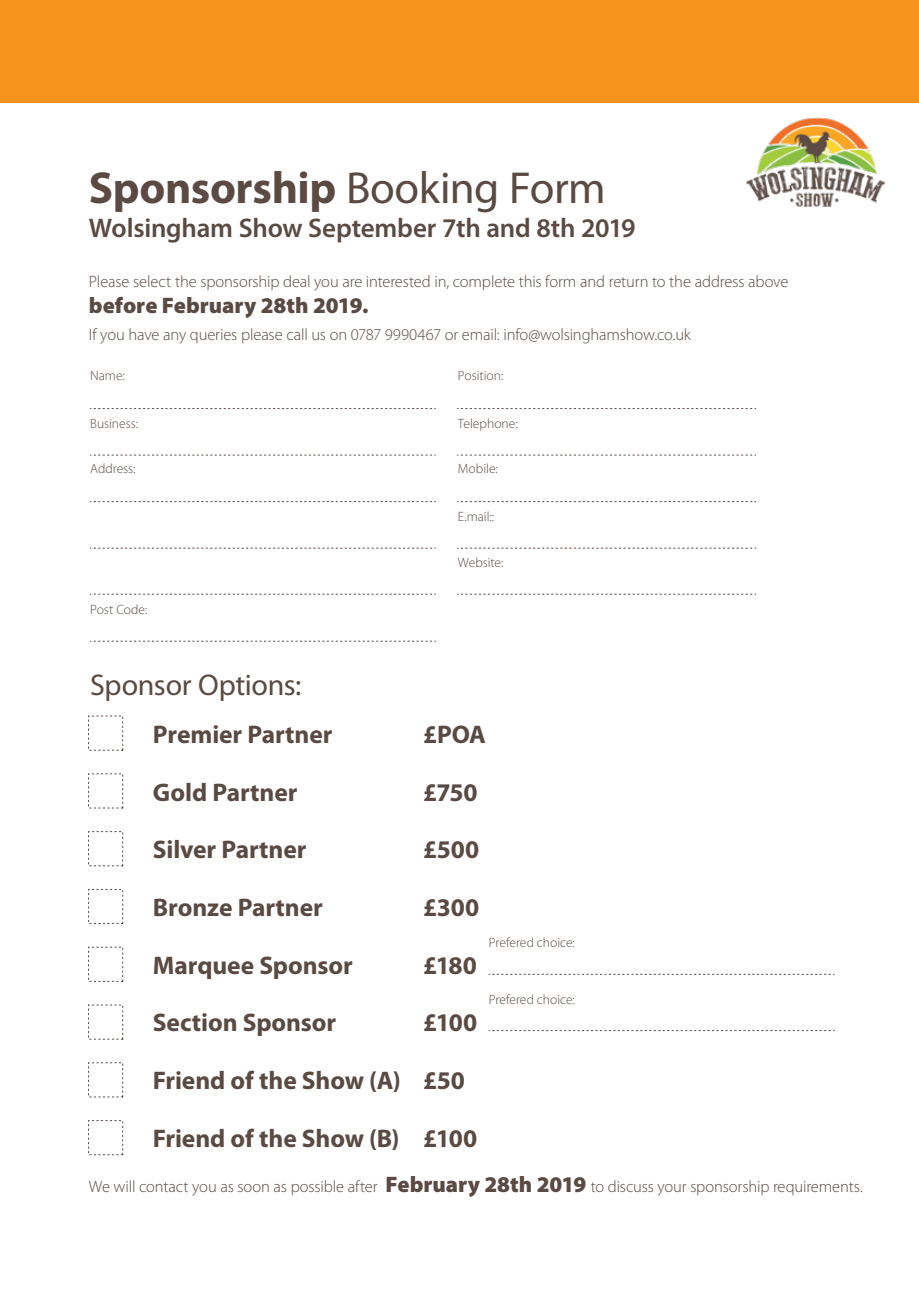
<style>
.page{position:relative;width:919px;height:1289px;background:#fff}
.page>*{position:absolute;margin:0;border:0;box-sizing:border-box;transform-origin:0 0}
.t1{font:700 45px "Myriad Pro";letter-spacing:-.01em;color:#5a4a42}
.t2{font:30px "Myriad Pro";letter-spacing:-.01em;color:#5a4a42}
.t3{font:600 27px "Myriad Pro";letter-spacing:-.01em;color:#5a4a42}
.t4{font:700 25.5px "Myriad Pro";letter-spacing:-.005em;color:#5a4a42}
.t5{font:900 22.5px "Myriad Pro";color:#5a4a42}
.t6{font:300 16.5px "Myriad Pro";letter-spacing:-.01em;color:#5a4a42}
.t7{font:300 13.5px "Myriad Pro";color:#5a4a42}
.s1{font-weight:400}
.s2{font-weight:900;font-size:22.5px}
</style>
<div class="page">
<img style="left:746px;top:117px;width:140px;height:90px">
<svg style="left:90px;top:408px;width:345px;height:1px"></svg>
<svg style="left:457px;top:408px;width:298px;height:1px"></svg>
<svg style="left:90px;top:454px;width:345px;height:1px"></svg>
<svg style="left:457px;top:454px;width:298px;height:1px"></svg>
<svg style="left:90px;top:501px;width:345px;height:1px"></svg>
<svg style="left:457px;top:501px;width:298px;height:1px"></svg>
<svg style="left:90px;top:547px;width:345px;height:1px"></svg>
<svg style="left:457px;top:547px;width:298px;height:1px"></svg>
<svg style="left:90px;top:593px;width:345px;height:1px"></svg>
<svg style="left:457px;top:593px;width:298px;height:1px"></svg>
<svg style="left:90px;top:640px;width:345px;height:1px"></svg>
<svg style="left:489px;top:973px;width:345px;height:1px"></svg>
<svg style="left:489px;top:1030px;width:345px;height:1px"></svg>
<div style="left:88px;top:831px;width:35px;height:35px;border:1px dashed #5a4a42"></div>
<div style="left:88px;top:889px;width:35px;height:35px;border:1px dashed #5a4a42"></div>
<div style="left:88px;top:1120px;width:35px;height:35px;border:1px dashed #5a4a42"></div>
<div style="left:0;top:0;width:918px;height:103px;background:#f7941e"></div>
<h1 class="t1" style="left:89px;top:158px;width:518px">Sponsorship <span class="s1">Booking Form</span></h1>
<h3 class="t3" style="left:89px;top:211px;width:548px">Wolsingham Show September 7th and 8th 2019</h3>
<p class="t6" style="left:89px;top:272px;width:701px">Please select the sponsorship deal you are interested in, complete this form and return to the address above</p>
<h3 class="t5" style="left:89px;top:290px;width:281px">before February 28th 2019.</h3>
<p class="t6" style="left:89px;top:324px;width:603px">If you have any queries please call us on 0787 9990467 or email: info@wolsinghamshow.co.uk</p>
<p class="t7" style="left:90px;top:367px;width:36px">Name:</p>
<p class="t7" style="left:90px;top:415px;width:49px">Business:</p>
<p class="t7" style="left:458px;top:367px;width:47px">Position:</p>
<p class="t7" style="left:458px;top:415px;width:61px">Telephone:</p>
<p class="t7" style="left:90px;top:460px;width:47px">Address:</p>
<p class="t7" style="left:458px;top:460px;width:41px">Mobile:</p>
<p class="t7" style="left:458px;top:508px;width:38px">E.mail::</p>
<p class="t7" style="left:458px;top:554px;width:47px">Website:</p>
<p class="t7" style="left:90px;top:601px;width:59px">Post Code:</p>
<h2 class="t2" style="left:90px;top:666px;width:213px">Sponsor Options:</h2>
<h3 class="t4" style="left:153px;top:718px;width:181px">Premier Partner</h3>
<h3 class="t4" style="left:423px;top:718px;width:64px">£POA</h3>
<h3 class="t4" style="left:153px;top:775px;width:146px">Gold Partner</h3>
<h3 class="t4" style="left:423px;top:775px;width:56px">£750</h3>
<h3 class="t4" style="left:153px;top:833px;width:155px">Silver Partner</h3>
<h3 class="t4" style="left:423px;top:833px;width:58px">£500</h3>
<h3 class="t4" style="left:153px;top:890px;width:171px">Bronze Partner</h3>
<h3 class="t4" style="left:423px;top:890px;width:58px">£300</h3>
<h3 class="t4" style="left:153px;top:948px;width:201px">Marquee Sponsor</h3>
<h3 class="t4" style="left:423px;top:948px;width:55px">£180</h3>
<h3 class="t4" style="left:153px;top:1006px;width:185px">Section Sponsor</h3>
<h3 class="t4" style="left:423px;top:1006px;width:56px">£100</h3>
<h3 class="t4" style="left:153px;top:1063px;width:313px">Friend of the Show (A) £50</h3>
<h3 class="t4" style="left:153px;top:1121px;width:326px">Friend of the Show (B) £100</h3>
<p class="t7" style="left:489px;top:934px;width:88px">Prefered choice:</p>
<p class="t7" style="left:489px;top:990px;width:88px">Prefered choice:</p>
<p class="t6" style="left:89px;top:1176px;width:775px">We will contact you as soon as possible after <span class="s2">February 28th 2019</span> to discuss your sponsorship requirements.</p>
</div>
